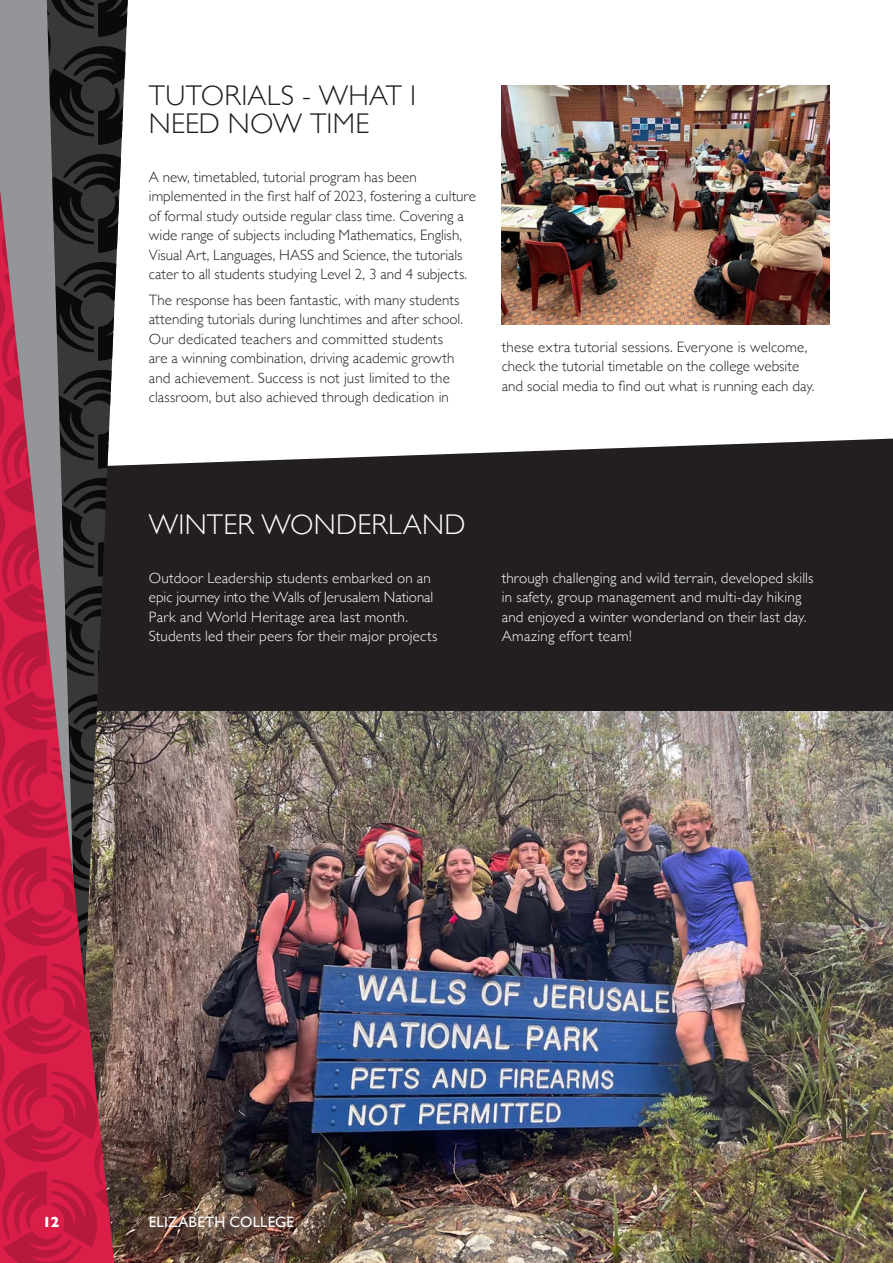
<style>
.page{position:relative;width:893px;height:1263px;background:#fff}
.page>*{position:absolute;margin:0;border:0;box-sizing:border-box;transform-origin:0 0}
.t1{font:300 28.5px/28.5px "Gill Sans";letter-spacing:.005em;color:#231f20}
.t2{font:300 28.5px "Gill Sans";letter-spacing:.005em;color:#fff}
.t3{font:300 15px/19.5px "Gill Sans";letter-spacing:.005em;color:#231f20}
.t4{font:300 15px/19.5px "Gill Sans";letter-spacing:.01em;color:#fff}
.t5{font:15px "Gill Sans";letter-spacing:.015em;color:#fff}
.t6{font:700 15px "Gill Sans";color:#fff}
</style>
<div class="page">
<div style="left:128px;top:439px;width:765px;height:273px;background:#231f20"></div>
<img style="left:502px;top:85px;width:327px;height:239px">
<img style="left:128px;top:712px;width:765px;height:551px">
<svg style="left:0;top:0;width:128px;height:1263px;background:#873f4e"></svg>
<h1 class="t1" style="left:149px;top:80px;width:269px">TUTORIALS - WHAT I<br>NEED NOW TIME</h1>
<p class="t3" style="left:149px;top:166px;width:329px">A new, timetabled, tutorial program has been implemented in the first half of 2023, fostering a culture of formal study outside regular class time. Covering a wide range of subjects including Mathematics, English, Visual Art, Languages, HASS and Science, the tutorials cater to all students studying Level 2, 3 and 4 subjects.</p>
<p class="t3" style="left:149px;top:290px;width:316px">The response has been fantastic, with many students attending tutorials during lunchtimes and after school.<br>Our dedicated teachers and committed students are a winning combination, driving academic growth and achievement. Success is not just limited to the classroom, but also achieved through dedication in</p>
<p class="t3" style="left:502px;top:336px;width:314px">these extra tutorial sessions. Everyone is welcome, check the tutorial timetable on the college website and social media to find out what is running each day.</p>
<h1 class="t2" style="left:149px;top:503px;width:318px">WINTER WONDERLAND</h1>
<p class="t4" style="left:149px;top:567px;width:290px">Outdoor Leadership students embarked on an epic journey into the Walls of Jerusalem National Park and World Heritage area last month.<br>Students led their peers for their major projects</p>
<p class="t4" style="left:502px;top:567px;width:313px">through challenging and wild terrain, developed skills in safety, group management and multi-day hiking and enjoyed a winter wonderland on their last day.<br>Amazing effort team!</p>
<p class="t6" style="left:43px;top:1209px;width:18px">12</p>
<p class="t5" style="left:149px;top:1213px;width:147px">ELIZABETH COLLEGE</p>
</div>
